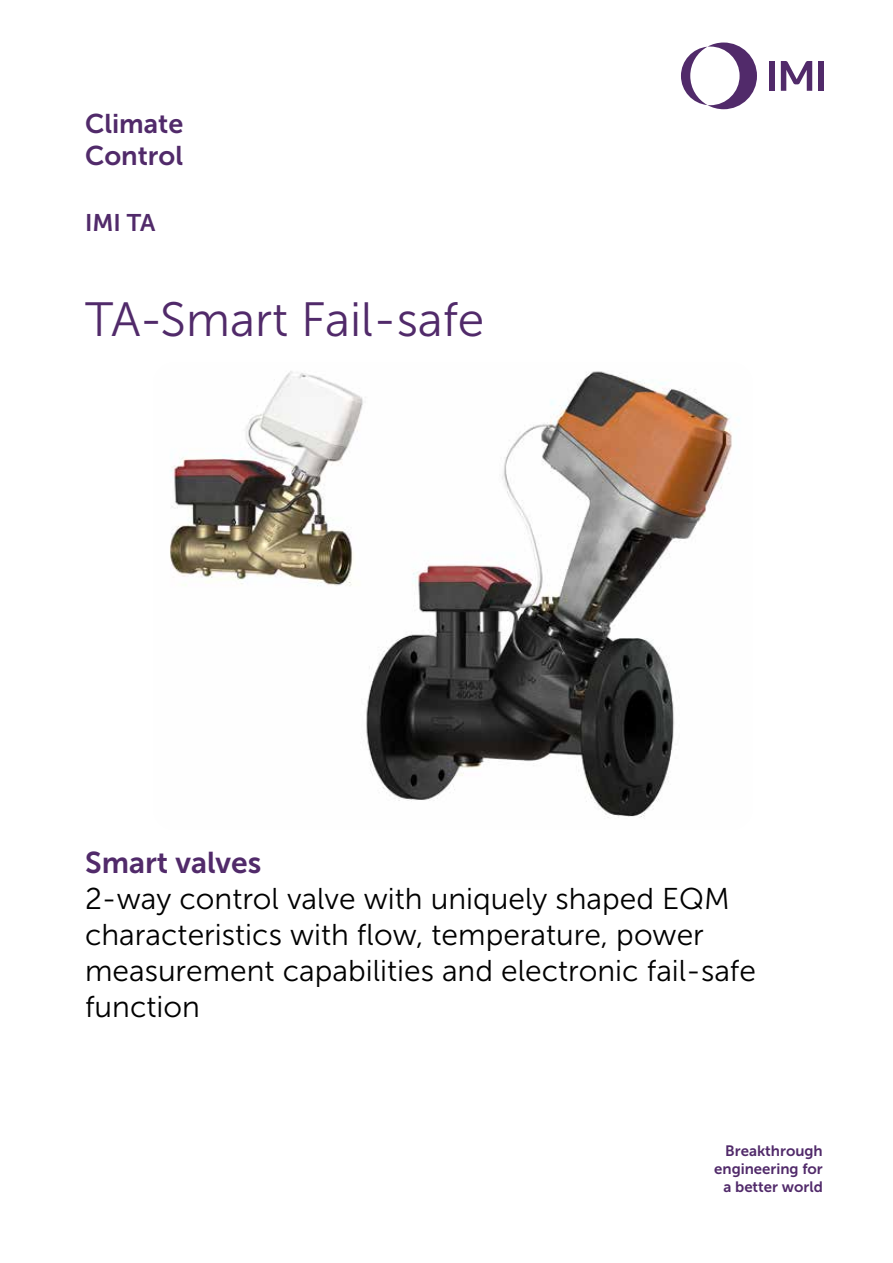
<style>
.page{position:relative;width:893px;height:1263px;background:#fff}
.page>*{position:absolute;margin:0;border:0;box-sizing:border-box;transform-origin:0 0}
.t1{font:48px "Museo Sans 300";color:#512a6a}
.t2{font:30px/36px "Museo Sans 300";color:#000}
.t3{font:30px "Museo Sans 700";color:#512a6a}
.t4{font:27px/32.4px "Museo Sans 700";color:#512a6a}
.t5{font:24px "Museo Sans 700";color:#512a6a}
.t6{font:15px/18px "Museo Sans 700";color:#512a6a;text-align:right}
</style>
<div class="page">
<svg style="left:681px;top:43px;width:76px;height:66px"></svg>
<div style="left:769px;top:61px;width:6px;height:30px;background:#512a6a"></div>
<div style="left:818px;top:61px;width:6px;height:30px;background:#512a6a"></div>
<svg style="left:781px;top:61px;width:31px;height:30px"></svg>
<img style="left:170px;top:371px;width:569px;height:447px">
<p class="t4" style="left:85px;top:107px;width:100px">Climate<br>Control</p>
<p class="t5" style="left:85px;top:210px;width:72px">IMI TA</p>
<h1 class="t1" style="left:85px;top:293px;width:401px">TA-Smart Fail-safe</h1>
<p class="t3" style="left:85px;top:846px;width:178px">Smart valves</p>
<p class="t2" style="left:85px;top:881px;width:672px">2-way control valve with uniquely shaped EQM characteristics with flow, temperature, power measurement capabilities and electronic fail-safe function</p>
<p class="t6" style="left:714px;top:1142px;width:110px">Breakthrough engineering for a better world</p>
</div>
